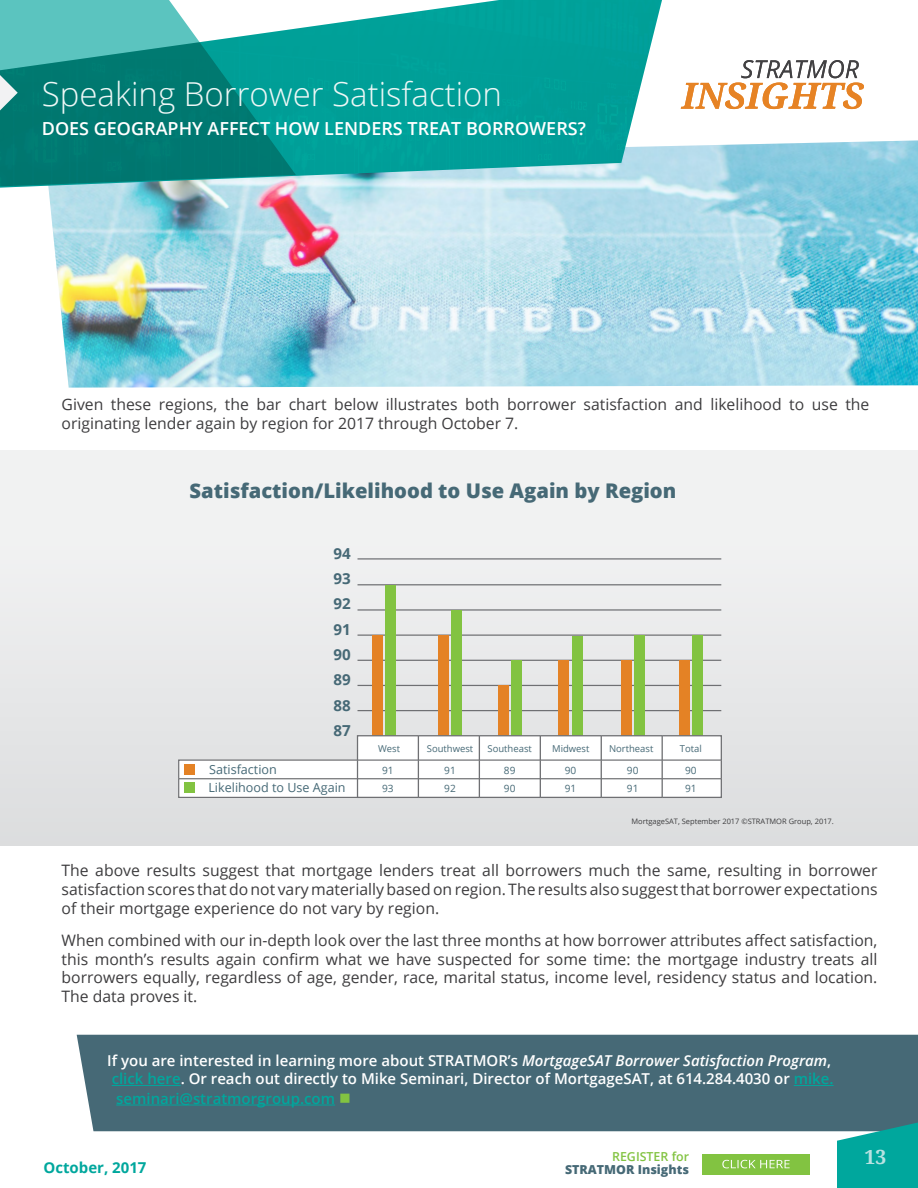
<style>
.page{position:relative;width:918px;height:1188px;background:#fff}
.page>*{position:absolute;margin:0;border:0;box-sizing:border-box;transform-origin:0 0}
.t1{font:300 33px "Open Sans";color:#edf7f6}
.t2{font:800 20.25px "Open Sans";color:#466976}
.t3{font:700 19.5px "Droid Serif";color:#b7e2e1}
.t4{font:600 18px "Open Sans";color:#fff}
.t5{font:15.75px/18.8px "Open Sans";color:#3d3c3e;text-align:justify}
.t6{font:700 15.15px/25.2px "Open Sans";color:#466976;text-align:justify}
.t7{font:600 15px "Open Sans";color:#fff}
.t8{font:600 15px "Open Sans";color:#00a79d}
.t9{font:700 15px "Open Sans";color:#00a79d}
.t10{font:12.6px "Open Sans";color:#466976}
.t11{font:800 12.45px "Open Sans";color:#466976}
.t12{font:600 12.45px "Open Sans";color:#82c341}
.t13{font:10.05px/18.5px "Open Sans";color:#466976}
.t14{font:9.45px "Open Sans";color:#466976}
.t15{font:7.5px "Open Sans";color:#3d3c3e}
.s1{font-style:italic}
.s2{color:#00a79d}
.s3{color:#82c341}
</style>
<div class="page">
<div style="left:77px;top:1035px;width:841px;height:96px;background:#466976"></div>
<img style="left:48px;top:140px;width:870px;height:248px">
<svg style="left:837px;top:1123px;width:81px;height:65px;background:#10a49c"></svg>
<svg style="left:681px;top:60px;width:183px;height:49px"></svg>
<img style="left:296px;top:0;width:366px;height:188px">
<svg style="left:0;top:0;width:296px;height:188px;background:#2b9993"></svg>
<svg style="left:0;top:75px;width:18px;height:35px"></svg>
<div style="left:702px;top:1154px;width:108px;height:20px;background:#82c341"></div>
<svg style="left:722px;top:1160px;width:68px;height:8px"></svg>
<div style="left:0;top:451px;width:918px;height:394px;background:linear-gradient(to right,#e9eaeb,#e9eaea)"></div>
<hr style="left:358px;top:710px;width:363px;height:1px;background:#6f7073">
<hr style="left:358px;top:685px;width:363px;height:1px;background:#6f7073">
<hr style="left:358px;top:660px;width:363px;height:1px;background:#6f7073">
<hr style="left:358px;top:635px;width:363px;height:1px;background:#6f7073">
<hr style="left:358px;top:609px;width:363px;height:2px;background:#6f7073">
<hr style="left:358px;top:584px;width:363px;height:1px;background:#6f7073">
<hr style="left:358px;top:558px;width:363px;height:2px;background:#6f7073">
<div style="left:372px;top:635px;width:10px;height:101px;background:#e48225"></div>
<div style="left:385px;top:585px;width:11px;height:151px;background:#82c341"></div>
<div style="left:438px;top:635px;width:10px;height:101px;background:#e48225"></div>
<div style="left:451px;top:610px;width:11px;height:126px;background:#82c341"></div>
<div style="left:498px;top:685px;width:10px;height:51px;background:#e48225"></div>
<div style="left:511px;top:660px;width:11px;height:76px;background:#82c341"></div>
<div style="left:559px;top:660px;width:10px;height:76px;background:#e48225"></div>
<div style="left:572px;top:636px;width:10px;height:100px;background:#82c341"></div>
<div style="left:621px;top:660px;width:10px;height:76px;background:#e48225"></div>
<div style="left:634px;top:635px;width:10px;height:101px;background:#82c341"></div>
<div style="left:679px;top:660px;width:10px;height:76px;background:#e48225"></div>
<div style="left:692px;top:635px;width:11px;height:101px;background:#82c341"></div>
<div style="left:178px;top:759px;width:180px;height:39px;background:#fff;border:1px solid #6f7073"></div>
<svg style="left:356px;top:734px;width:367px;height:65px"></svg>
<hr style="left:418px;top:736px;width:1px;height:61px;background:#6f7073">
<hr style="left:479px;top:736px;width:1px;height:61px;background:#6f7073">
<hr style="left:540px;top:736px;width:1px;height:61px;background:#6f7073">
<hr style="left:601px;top:736px;width:1px;height:61px;background:#6f7073">
<hr style="left:662px;top:736px;width:1px;height:61px;background:#6f7073">
<hr style="left:179px;top:778px;width:542px;height:1px;background:#6f7073">
<hr style="left:358px;top:759px;width:363px;height:2px;background:#6f7073">
<div style="left:184px;top:765px;width:10px;height:10px;background:#e48225"></div>
<div style="left:184px;top:783px;width:10px;height:10px;background:#82c341"></div>
<hr style="left:112px;top:1085px;width:69px;height:1px;background:#00a79d">
<hr style="left:794px;top:1085px;width:40px;height:1px;background:#00a79d">
<hr style="left:116px;top:1105px;width:219px;height:1px;background:#00a79d">
<h1 class="t1" style="left:42px;top:71px;width:462px">Speaking Borrower Satisfaction</h1>
<p class="t4" style="left:42px;top:116px;width:546px">DOES GEOGRAPHY AFFECT HOW LENDERS TREAT BORROWERS?</p>
<p class="t5" style="left:62px;top:395px;width:809px">Given these regions, the bar chart below illustrates both borrower satisfaction and likelihood to use the originating lender again by region for 2017 through October 7.</p>
<p class="t2" style="left:190px;top:475px;width:488px">Satisfaction/Likelihood to Use Again by Region</p>
<p class="t6" style="left:334px;top:540px;width:19px">94<br>93<br>92<br>91<br>90<br>89<br>88<br>87</p>
<p class="t14" style="left:378px;top:742px;width:23px">West</p>
<p class="t14" style="left:427px;top:742px;width:48px">Southwest</p>
<p class="t14" style="left:488px;top:742px;width:46px">Southeast</p>
<p class="t14" style="left:552px;top:742px;width:39px">Midwest</p>
<p class="t14" style="left:609px;top:742px;width:46px">Northeast</p>
<p class="t14" style="left:680px;top:742px;width:23px">Total</p>
<p class="t10" style="left:209px;top:761px;width:69px">Satisfaction</p>
<p class="t13" style="left:382px;top:761px;width:13px">91</p>
<p class="t10" style="left:208px;top:779px;width:139px">Likelihood to Use Again</p>
<p class="t13" style="left:382px;top:779px;width:13px">93</p>
<p class="t13" style="left:444px;top:761px;width:13px">91<br>92</p>
<p class="t13" style="left:504px;top:761px;width:13px">89<br>90</p>
<p class="t13" style="left:565px;top:761px;width:13px">90<br>91</p>
<p class="t13" style="left:627px;top:761px;width:13px">90<br>91</p>
<p class="t13" style="left:685px;top:761px;width:13px">90<br>91</p>
<p class="t15" style="left:631px;top:816px;width:204px">MortgageSAT, September 2017 ©STRATMOR Group, 2017.</p>
<p class="t5" style="left:62px;top:861px;width:817px">The above results suggest that mortgage lenders treat all borrowers much the same, resulting in borrower satisfaction scores that do not vary materially based on region. The results also suggest that borrower expectations of their mortgage experience do not vary by region.</p>
<p class="t5" style="left:62px;top:930px;width:817px">When combined with our in-depth look over the last three months at how borrower attributes affect satisfaction, this month’s results again confirm what we have suspected for some time: the mortgage industry treats all borrowers equally, regardless of age, gender, race, marital status, income level, residency status and location.<br>The data proves it.</p>
<p class="t7" style="left:107px;top:1050px;width:725px">If you are interested in learning more about STRATMOR’s <span class="s1">MortgageSAT Borrower Satisfaction Program</span>,</p>
<p class="t7" style="left:112px;top:1069px;width:723px"><span class="s2">click here</span>. Or reach out directly to Mike Seminari, Director of MortgageSAT, at 614.284.4030 or <span class="s2">mike.</span></p>
<p class="t8" style="left:116px;top:1088px;width:236px">seminari@stratmorgroup.com <span class="s3">■</span></p>
<p class="t12" style="left:612px;top:1148px;width:78px">REGISTER for</p>
<p class="t9" style="left:43px;top:1157px;width:105px">October, 2017</p>
<p class="t11" style="left:565px;top:1160px;width:126px">STRATMOR Insights</p>
<p class="t3" style="left:864px;top:1146px;width:23px">13</p>
</div>
